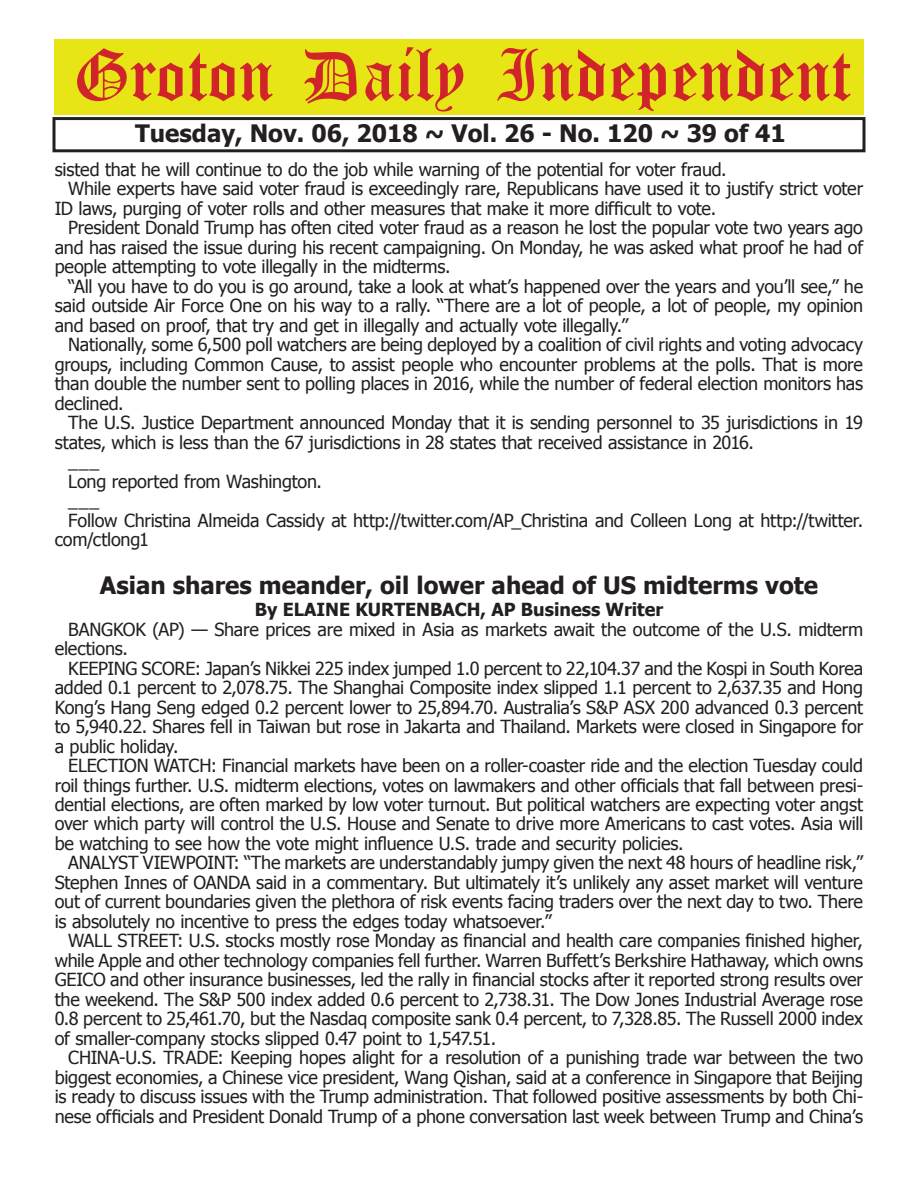
<style>
.page{position:relative;width:918px;height:1188px;background:#fff}
.page>*{position:absolute;margin:0;border:0;box-sizing:border-box;transform-origin:0 0}
.t1{font:54px "Old English Five";color:#d1232a}
.t2{font:700 24px "Tahoma";color:#231f20}
.t3{font:18px/19.5px "Tahoma";letter-spacing:-.01em;color:#231f20;text-align:justify}
.t4{font:700 18px "Tahoma";color:#231f20}
</style>
<div class="page">
<div style="left:52px;top:117px;width:814px;height:35px;border:3px solid #231f20"></div>
<div style="left:54px;top:40px;width:810px;height:75px;background:#e7e515"></div>
<h1 class="t1" style="left:73px;top:50px;width:779px">Groton Daily Independent</h1>
<h2 class="t2" style="left:135px;top:116px;width:652px">Tuesday, Nov. 06, 2018 ~ Vol. 26 - No. 120 ~ 39 of 41</h2>
<p class="t3" style="left:55px;top:159px;width:673px">sisted that he will continue to do the job while warning of the potential for voter fraud.</p>
<p class="t3" style="left:68px;top:178px;width:796px">While experts have said voter fraud is exceedingly rare, Republicans have used it to justify strict voter</p>
<p class="t3" style="left:55px;top:198px;width:663px">ID laws, purging of voter rolls and other measures that make it more difficult to vote.</p>
<p class="t3" style="left:68px;top:217px;width:796px">President Donald Trump has often cited voter fraud as a reason he lost the popular vote two years ago</p>
<p class="t3" style="left:55px;top:237px;width:810px">and has raised the issue during his recent campaigning. On Monday, he was asked what proof he had of</p>
<p class="t3" style="left:55px;top:256px;width:397px">people attempting to vote illegally in the midterms.</p>
<p class="t3" style="left:68px;top:276px;width:796px">“All you have to do you is go around, take a look at what’s happened over the years and you’ll see,” he</p>
<p class="t3" style="left:55px;top:295px;width:810px">said outside Air Force One on his way to a rally. “There are a lot of people, a lot of people, my opinion</p>
<p class="t3" style="left:55px;top:314px;width:575px">and based on proof, that try and get in illegally and actually vote illegally.”</p>
<p class="t3" style="left:68px;top:334px;width:796px">Nationally, some 6,500 poll watchers are being deployed by a coalition of civil rights and voting advocacy</p>
<p class="t3" style="left:55px;top:353px;width:810px">groups, including Common Cause, to assist people who encounter problems at the polls. That is more</p>
<p class="t3" style="left:55px;top:373px;width:810px">than double the number sent to polling places in 2016, while the number of federal election monitors has</p>
<p class="t3" style="left:55px;top:392px;width:70px">declined.</p>
<p class="t3" style="left:68px;top:412px;width:796px">The U.S. Justice Department announced Monday that it is sending personnel to 35 jurisdictions in 19</p>
<p class="t3" style="left:55px;top:431px;width:701px">states, which is less than the 67 jurisdictions in 28 states that received assistance in 2016.</p>
<p class="t3" style="left:68px;top:451px;width:33px">___</p>
<p class="t3" style="left:68px;top:470px;width:255px">Long reported from Washington.</p>
<p class="t3" style="left:68px;top:490px;width:33px">___</p>
<p class="t3" style="left:68px;top:509px;width:796px">Follow Christina Almeida Cassidy at http://twitter.com/AP_Christina and Colleen Long at http://twitter.</p>
<p class="t3" style="left:55px;top:529px;width:96px">com/ctlong1</p>
<h2 class="t2" style="left:100px;top:569px;width:720px">Asian shares meander, oil lower ahead of US midterms vote</h2>
<p class="t4" style="left:255px;top:597px;width:410px">By ELAINE KURTENBACH, AP Business Writer</p>
<p class="t3" style="left:55px;top:618px;width:810px;text-indent:14px">BANGKOK (AP) — Share prices are mixed in Asia as markets await the outcome of the U.S. midterm elections.</p>
<p class="t3" style="left:55px;top:657px;width:810px;text-indent:14px">KEEPING SCORE: Japan’s Nikkei 225 index jumped 1.0 percent to 22,104.37 and the Kospi in South Korea added 0.1 percent to 2,078.75. The Shanghai Composite index slipped 1.1 percent to 2,637.35 and Hong Kong’s Hang Seng edged 0.2 percent lower to 25,894.70. Australia’s S&amp;P ASX 200 advanced 0.3 percent to 5,940.22. Shares fell in Taiwan but rose in Jakarta and Thailand. Markets were closed in Singapore for a public holiday.</p>
<p class="t3" style="left:55px;top:755px;width:810px;text-indent:14px">ELECTION WATCH: Financial markets have been on a roller-coaster ride and the election Tuesday could roil things further. U.S. midterm elections, votes on lawmakers and other officials that fall between presi&shy;dential elections, are often marked by low voter turnout. But political watchers are expecting voter angst over which party will control the U.S. House and Senate to drive more Americans to cast votes. Asia will be watching to see how the vote might influence U.S. trade and security policies.</p>
<p class="t3" style="left:55px;top:852px;width:810px;text-indent:14px">ANALYST VIEWPOINT: “The markets are understandably jumpy given the next 48 hours of headline risk,” Stephen Innes of OANDA said in a commentary. But ultimately it’s unlikely any asset market will venture out of current boundaries given the plethora of risk events facing traders over the next day to two. There is absolutely no incentive to press the edges today whatsoever.”</p>
<p class="t3" style="left:55px;top:930px;width:810px;text-indent:14px">WALL STREET: U.S. stocks mostly rose Monday as financial and health care companies finished higher, while Apple and other technology companies fell further. Warren Buffett’s Berkshire Hathaway, which owns GEICO and other insurance businesses, led the rally in financial stocks after it reported strong results over the weekend. The S&amp;P 500 index added 0.6 percent to 2,738.31. The Dow Jones Industrial Average rose 0.8 percent to 25,461.70, but the Nasdaq composite sank 0.4 percent, to 7,328.85. The Russell 2000 index of smaller-company stocks slipped 0.47 point to 1,547.51.</p>
<p class="t3" style="left:55px;top:1047px;width:810px;text-indent:14px">CHINA-U.S. TRADE: Keeping hopes alight for a resolution of a punishing trade war between the two biggest economies, a Chinese vice president, Wang Qishan, said at a conference in Singapore that Beijing is ready to discuss issues with the Trump administration. That followed positive assessments by both Chi&shy;nese officials and President Donald Trump of a phone conversation last week between Trump and China’s</p>
</div>
